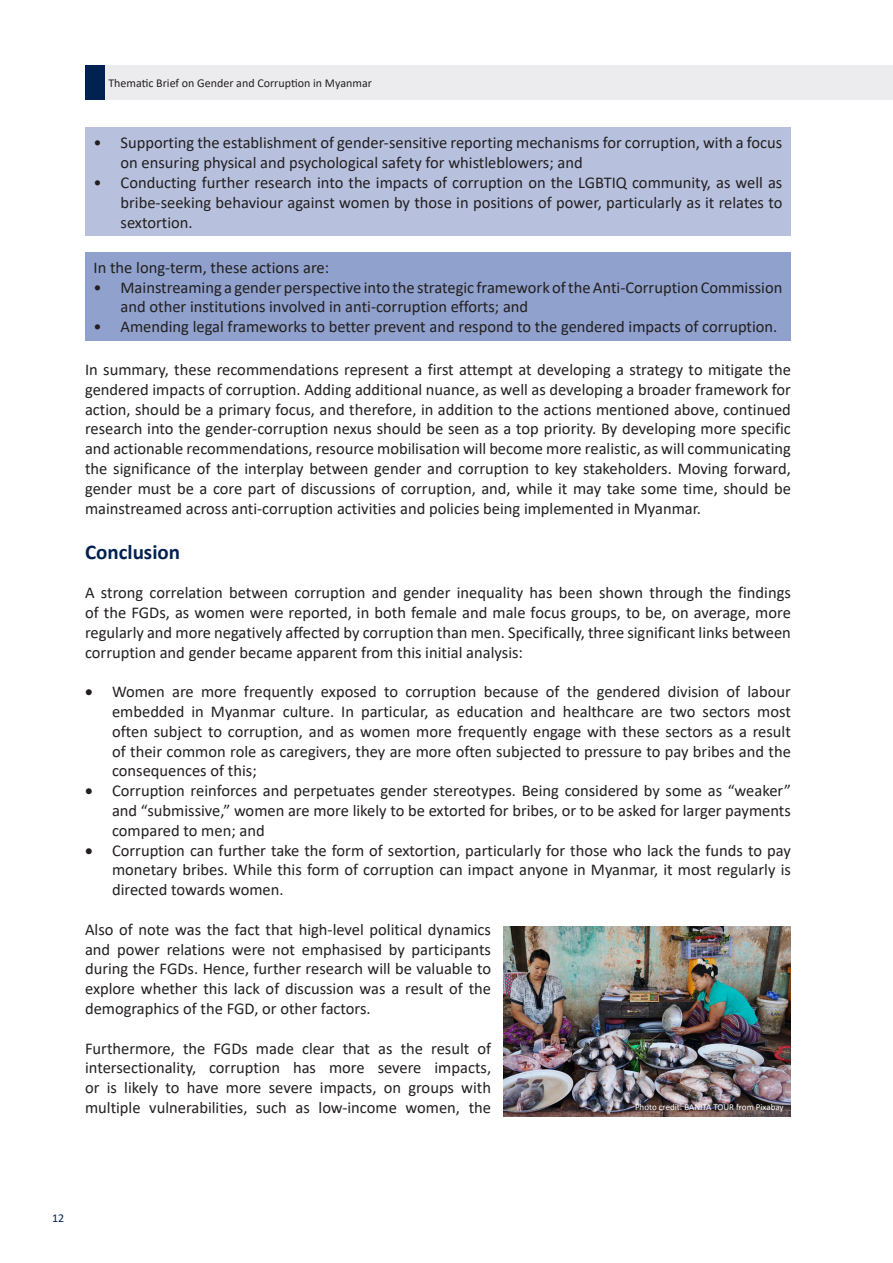
<style>
.page{position:relative;width:893px;height:1263px;background:#fff}
.page>*{position:absolute;margin:0;border:0;box-sizing:border-box;transform-origin:0 0}
.Heading_1{font:700 21px "Calibri";color:#002250}
.Annotation_text{font:16.5px/19.8px "Calibri";color:#231f20;text-align:justify}
.t1{font:12px "Calibri";color:#231f20}
.t2{font:12px "Calibri";color:#002250}
.t3{font:9px "Calibri";color:#fff}
</style>
<div class="page">
<div style="left:104px;top:65px;width:789px;height:34px;background:#ececee"></div>
<div style="left:85px;top:65px;width:19px;height:34px;background:#002250"></div>
<div style="left:85px;top:252px;width:706px;height:89px;background:#8fa1cc"></div>
<div style="left:85px;top:128px;width:706px;height:108px;background:#b7c1de"></div>
<img style="left:504px;top:926px;width:287px;height:190px">
<p class="t1" style="left:108px;top:74px;width:265px">Thematic Brief on Gender and Corruption in Myanmar</p>
<p class="Annotation_text" style="left:121px;top:133px;width:663px;text-indent:-27px">• Supporting the establishment of gender-sensitive reporting mechanisms for corruption, with a focus on ensuring physical and psychological safety for whistleblowers; and</p>
<p class="Annotation_text" style="left:121px;top:172px;width:663px;text-indent:-27px">• Conducting further research into the impacts of corruption on the LGBTIQ community, as well as bribe-seeking behaviour against women by those in positions of power, particularly as it relates to sextortion.</p>
<p class="Annotation_text" style="left:94px;top:257px;width:237px">In the long-term, these actions are:</p>
<p class="Annotation_text" style="left:121px;top:277px;width:663px;text-indent:-27px">• Mainstreaming a gender perspective into the strategic framework of the Anti-Corruption Commission and other institutions involved in anti-corruption efforts; and</p>
<p class="Annotation_text" style="left:94px;top:316px;width:685px">• Amending legal frameworks to better prevent and respond to the gendered impacts of corruption.</p>
<p class="Annotation_text" style="left:85px;top:359px;width:707px">In summary, these recommendations represent a first attempt at developing a strategy to mitigate the gendered impacts of corruption. Adding additional nuance, as well as developing a broader framework for action, should be a primary focus, and therefore, in addition to the actions mentioned above, continued research into the gender-corruption nexus should be seen as a top priority. By developing more specific and actionable recommendations, resource mobilisation will become more realistic, as will communicating the significance of the interplay between gender and corruption to key stakeholders. Moving forward, gender must be a core part of discussions of corruption, and, while it may take some time, should be mainstreamed across anti-corruption activities and policies being implemented in Myanmar.</p>
<p class="Heading_1" style="left:85px;top:537px;width:97px">Conclusion</p>
<p class="Annotation_text" style="left:85px;top:582px;width:707px">A strong correlation between corruption and gender inequality has been shown through the findings of the FGDs, as women were reported, in both female and male focus groups, to be, on average, more regularly and more negatively affected by corruption than men. Specifically, three significant links between corruption and gender became apparent from this initial analysis:</p>
<p class="Annotation_text" style="left:112px;top:681px;width:680px;text-indent:-27px">• Women are more frequently exposed to corruption because of the gendered division of labour embedded in Myanmar culture. In particular, as education and healthcare are two sectors most often subject to corruption, and as women more frequently engage with these sectors as a result of their common role as caregivers, they are more often subjected to pressure to pay bribes and the consequences of this;</p>
<p class="Annotation_text" style="left:112px;top:780px;width:680px;text-indent:-27px">• Corruption reinforces and perpetuates gender stereotypes. Being considered by some as “weaker” and “submissive,” women are more likely to be extorted for bribes, or to be asked for larger payments compared to men; and</p>
<p class="Annotation_text" style="left:112px;top:840px;width:680px;text-indent:-27px">• Corruption can further take the form of sextortion, particularly for those who lack the funds to pay monetary bribes. While this form of corruption can impact anyone in Myanmar, it most regularly is directed towards women.</p>
<p class="Annotation_text" style="left:85px;top:919px;width:408px">Also of note was the fact that high-level political dynamics and power relations were not emphasised by participants during the FGDs. Hence, further research will be valuable to explore whether this lack of discussion was a result of the demographics of the FGD, or other factors.</p>
<p class="Annotation_text" style="left:85px;top:1038px;width:408px">Furthermore, the FGDs made clear that as the result of intersectionality, corruption has more severe impacts, or is likely to have more severe impacts, on groups with multiple vulnerabilities, such as low-income women, the</p>
<p class="t3" style="left:635px;top:1101px;width:150px">Photo credit: BANITA TOUR from Pixabay</p>
<p class="t2" style="left:52px;top:1210px;width:14px">12</p>
</div>
